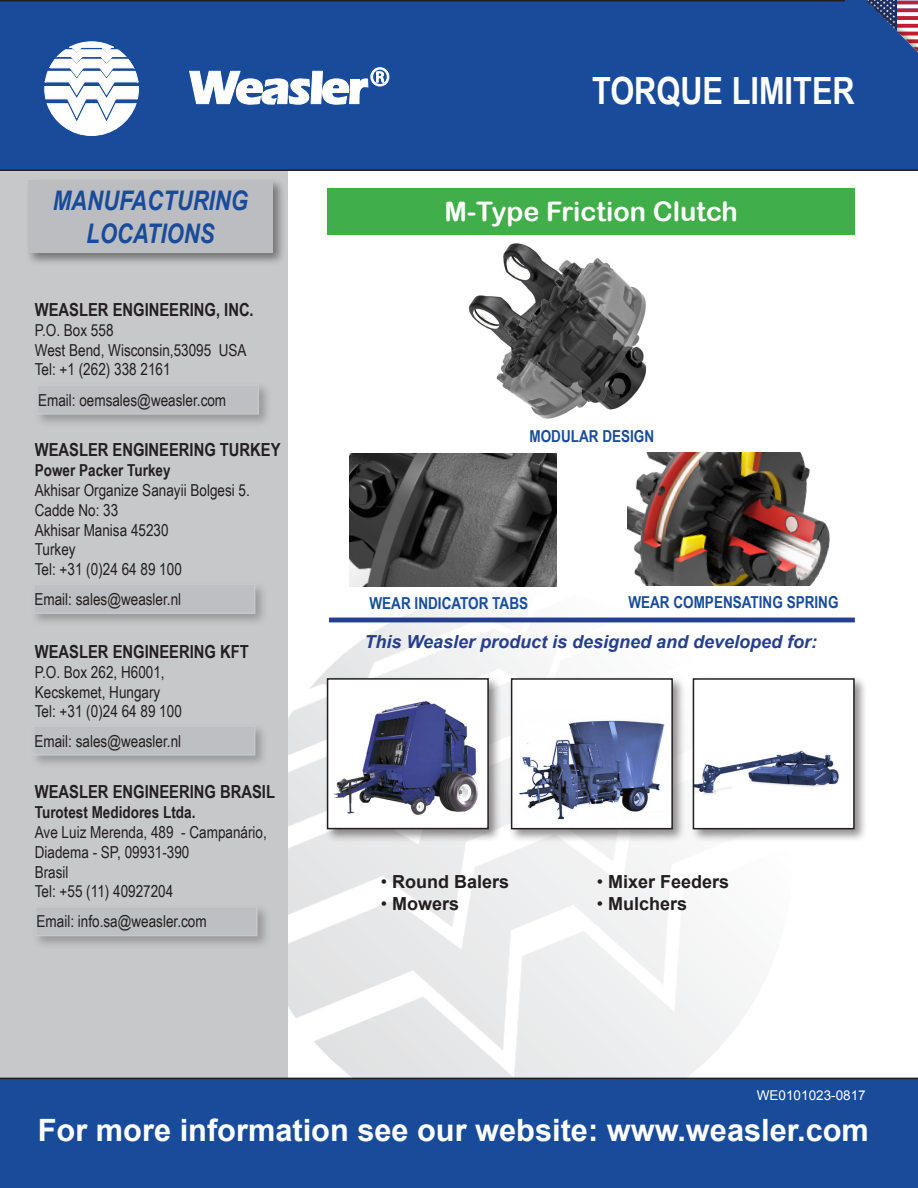
<style>
.page{position:relative;width:918px;height:1188px;background:#fff}
.page>*{position:absolute;margin:0;border:0;box-sizing:border-box;transform-origin:0 0}
.t1{font:700 37.5px "Arial Narrow";color:#fff}
.t2{font:700 30.75px "Arial";color:#fff}
.t3{font:italic 700 27px "Arial Narrow";color:#194b9b}
.t4{font:27px "Arial Rounded MT Bold";color:#fff}
.t5{font:700 18px "Arial Narrow";color:#231f20}
.t6{font:italic 700 18px "Arial";color:#253f8e}
.t7{font:700 18px "Arial";color:#231f20}
.t8{font:16.5px/19.8px "Arial Narrow";color:#231f20}
.t9{font:700 16.5px "Arial Narrow";color:#194b9b}
.t10{font:700 16.5px "Arial Narrow";color:#231f20}
.t11{font:13.5px "Arial";color:#fff}
.s1{font-weight:400}
</style>
<div class="page">
<svg style="left:314px;top:1051px;width:483px;height:27px"></svg>
<svg style="left:288px;top:929px;width:462px;height:122px"></svg>
<svg style="left:288px;top:844px;width:382px;height:85px"></svg>
<svg style="left:288px;top:765px;width:353px;height:79px"></svg>
<svg style="left:288px;top:617px;width:345px;height:148px"></svg>
<svg style="left:309px;top:599px;width:239px;height:100px"></svg>
<div style="left:0;top:159px;width:288px;height:1029px;background:#c7c8ca"></div>
<div style="left:0;top:0;width:918px;height:171px;background:#194b9b"></div>
<div style="left:0;top:1078px;width:918px;height:110px;background:#194b9b"></div>
<div style="left:324px;top:675px;width:178px;height:168px;background:#231f20;opacity:.5"></div>
<div style="left:328px;top:679px;width:160px;height:150px;background:#fff"></div>
<img style="left:333px;top:701px;width:145px;height:114px">
<div style="left:327px;top:678px;width:162px;height:151px;border:2px solid #231f20"></div>
<img style="left:349px;top:454px;width:208px;height:133px">
<div style="left:38px;top:18px;width:360px;height:118px;background:#194b9b"></div>
<svg style="left:45px;top:42px;width:94px;height:93px"></svg>
<svg style="left:189px;top:67px;width:200px;height:38px"></svg>
<img style="left:627px;top:453px;width:203px;height:132px">
<div style="left:508px;top:675px;width:178px;height:168px;background:#231f20;opacity:.5"></div>
<div style="left:512px;top:679px;width:160px;height:150px;background:#fff"></div>
<img style="left:519px;top:720px;width:146px;height:100px">
<div style="left:511px;top:678px;width:162px;height:151px;border:2px solid #231f20"></div>
<div style="left:690px;top:675px;width:178px;height:168px;background:#231f20;opacity:.5"></div>
<div style="left:693px;top:679px;width:161px;height:150px;background:#fff"></div>
<img style="left:696px;top:750px;width:143px;height:45px">
<div style="left:693px;top:678px;width:162px;height:151px;border:2px solid #231f20"></div>
<img style="left:436px;top:234px;width:280px;height:185px">
<div style="left:328px;top:188px;width:527px;height:46px;background:#40ae49"></div>
<div style="left:34px;top:381px;width:238px;height:47px;background:#231f20;opacity:.28"></div>
<div style="left:37px;top:385px;width:221px;height:29px;background:#bebfc2"></div>
<div style="left:37px;top:384px;width:222px;height:31px;border:2px solid #c7c8ca"></div>
<div style="left:30px;top:581px;width:239px;height:46px;background:#231f20;opacity:.28"></div>
<div style="left:34px;top:584px;width:221px;height:29px;background:#bebfc2"></div>
<div style="left:30px;top:722px;width:239px;height:47px;background:#231f20;opacity:.28"></div>
<div style="left:34px;top:726px;width:221px;height:29px;background:#bebfc2"></div>
<div style="left:33px;top:725px;width:222px;height:31px;border:2px solid #c7c8ca"></div>
<div style="left:32px;top:903px;width:239px;height:46px;background:#231f20;opacity:.28"></div>
<div style="left:36px;top:907px;width:221px;height:29px;background:#bebfc2"></div>
<div style="left:25px;top:178px;width:261px;height:89px;background:#231f20;opacity:.5"></div>
<div style="left:28px;top:180px;width:244px;height:73px;background:#bcbdc0"></div>
<hr style="left:329px;top:618px;width:526px;height:4px;background:#253f8e">
<div style="left:846px;top:0;width:72px;height:72px;background:#194b9b"></div>
<svg style="left:866px;top:0;width:52px;height:52px"></svg>
<p class="t3" style="left:53px;top:181px;width:197px">MANUFACTURING</p>
<p class="t3" style="left:86px;top:213px;width:130px">LOCATIONS</p>
<p class="t5" style="left:35px;top:296px;width:220px">WEASLER ENGINEERING, INC.</p>
<p class="t8" style="left:35px;top:319px;width:213px">P.O. Box 558<br>West Bend, Wisconsin,53095 USA<br>Tel: +1 (262) 338 2161</p>
<p class="t8" style="left:38px;top:389px;width:190px">Email: oemsales@weasler.com</p>
<p class="t5" style="left:35px;top:436px;width:247px">WEASLER ENGINEERING TURKEY</p>
<p class="t10" style="left:35px;top:458px;width:137px">Power Packer Turkey</p>
<p class="t8" style="left:35px;top:480px;width:217px">Akhisar Organize Sanayii Bolgesi 5.<br>Cadde No: 33<br>Akhisar Manisa 45230<br>Turkey<br>Tel: +31 (0)24 64 89 100</p>
<p class="t8" style="left:34px;top:588px;width:148px">Email: sales@weasler.nl</p>
<p class="t5" style="left:35px;top:638px;width:216px">WEASLER ENGINEERING KFT</p>
<p class="t8" style="left:35px;top:661px;width:149px">P.O. Box 262, H6001,<br>Kecskemet, Hungary<br>Tel: +31 (0)24 64 89 100</p>
<p class="t8" style="left:34px;top:730px;width:148px">Email: sales@weasler.nl</p>
<p class="t5" style="left:35px;top:778px;width:242px">WEASLER ENGINEERING BRASIL</p>
<p class="t10" style="left:35px;top:800px;width:162px">Turotest Medidores Ltda.</p>
<p class="t8" style="left:35px;top:822px;width:234px">Ave Luiz Merenda, 489 - Campanário,<br>Diadema - SP, 09931-390<br>Brasil<br>Tel: +55 (11) 40927204</p>
<p class="t8" style="left:37px;top:911px;width:172px">Email: info.sa@weasler.com</p>
<p class="t1" style="left:592px;top:62px;width:264px">TORQUE LIMITER</p>
<p class="t4" style="left:445px;top:196px;width:295px">M-Type Friction Clutch</p>
<p class="t9" style="left:530px;top:424px;width:126px">MODULAR DESIGN</p>
<p class="t9" style="left:370px;top:591px;width:160px">WEAR INDICATOR TABS</p>
<p class="t9" style="left:628px;top:590px;width:212px">WEAR COMPENSATING SPRING</p>
<p class="t6" style="left:364px;top:629px;width:454px">This Weasler product is designed and developed for:</p>
<p class="t7" style="left:381px;top:869px;width:130px"><span class="s1">•</span> Round Balers</p>
<p class="t7" style="left:597px;top:869px;width:134px"><span class="s1">•</span> Mixer Feeders</p>
<p class="t7" style="left:381px;top:892px;width:80px"><span class="s1">•</span> Mowers</p>
<p class="t7" style="left:597px;top:892px;width:92px"><span class="s1">•</span> Mulchers</p>
<p class="t11" style="left:757px;top:1086px;width:110px">WE0101023-0817</p>
<p class="t2" style="left:38px;top:1110px;width:833px">For more information see our website: www.weasler.com</p>
</div>
